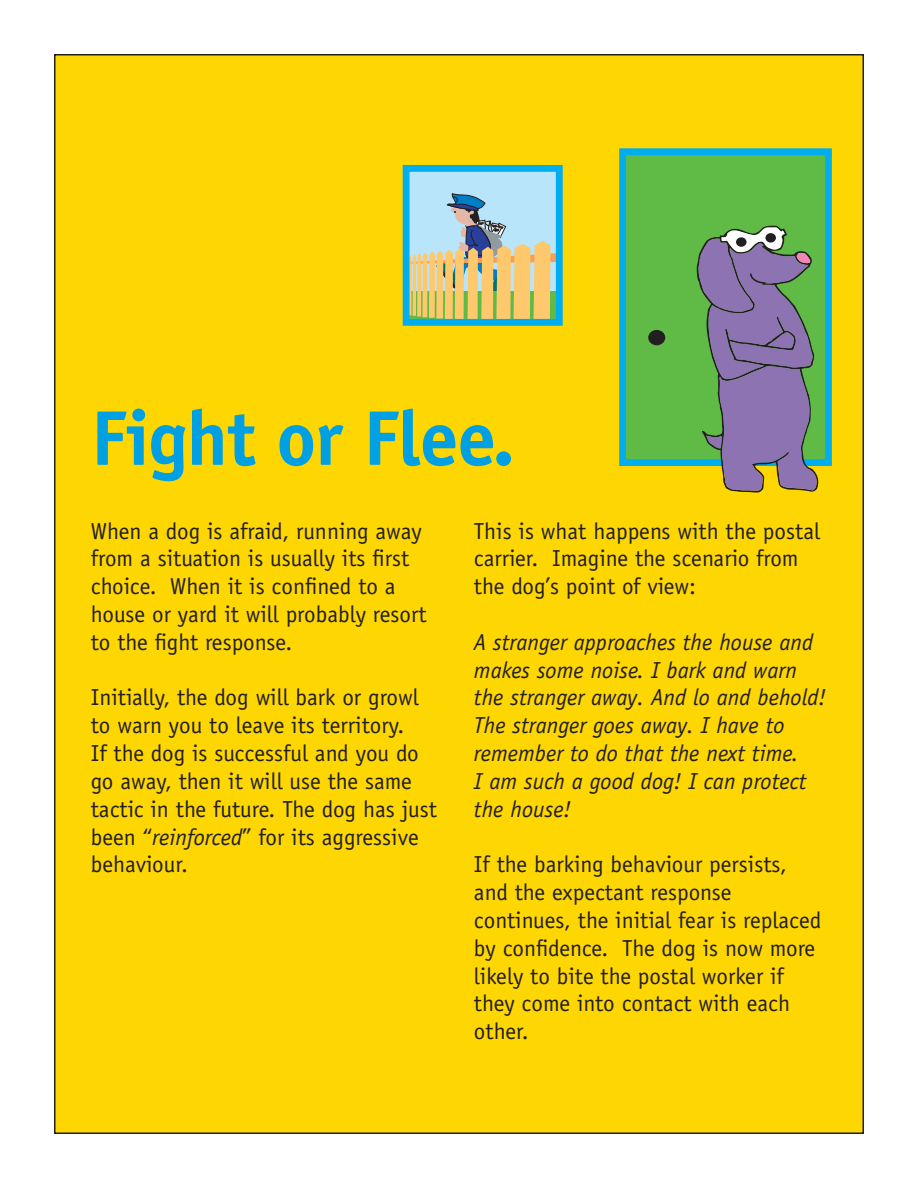
<style>
.page{position:relative;width:918px;height:1188px;background:#fff}
.page>*{position:absolute;margin:0;border:0;box-sizing:border-box;transform-origin:0 0}
.t1{font:700 77.7px "Officina Sans Std";letter-spacing:-.015em;color:#00a0e2}
.t2{font:23.25px/27.8px "Officina Sans Std";color:#231f20}
.t3{font:italic 23.25px/27.8px "Officina Sans Std";color:#231f20}
.s1{font-style:italic}
</style>
<div class="page">
<div style="left:54px;top:54px;width:810px;height:1080px;background:#fed702"></div>
<div style="left:623px;top:152px;width:205px;height:311px;background:#60bb46"></div>
<div style="left:619px;top:148px;width:213px;height:318px;border:7px solid #00aeef"></div>
<svg style="left:697px;top:226px;width:121px;height:267px"></svg>
<div style="left:736px;top:237px;width:11px;height:10px;background:#231f20;border-radius:50%"></div>
<div style="left:765px;top:233px;width:11px;height:10px;background:#231f20;border-radius:50%"></div>
<div style="left:648px;top:330px;width:17px;height:15px;background:#231f20;border-radius:50%"></div>
<div style="left:407px;top:168px;width:153px;height:135px;background:#b9e5fa"></div>
<svg style="left:411px;top:194px;width:144px;height:124px"></svg>
<div style="left:403px;top:165px;width:160px;height:161px;border:7px solid #00aeef"></div>
<p class="t1" style="left:91px;top:390px;width:426px">Fight or Flee.</p>
<p class="t2" style="left:91px;top:517px;width:337px">When a dog is afraid, running away from a situation is usually its first choice. When it is confined to a house or yard it will probably resort to the fight response.</p>
<p class="t2" style="left:91px;top:684px;width:348px">Initially, the dog will bark or growl to warn you to leave its territory.<br>If the dog is successful and you do go away, then it will use the same tactic in the future. The dog has just been “<span class="s1">reinforced</span>” for its aggressive behaviour.</p>
<p class="t2" style="left:474px;top:517px;width:348px">This is what happens with the postal carrier. Imagine the scenario from the dog’s point of view:</p>
<p class="t3" style="left:474px;top:628px;width:354px">A stranger approaches the house and makes some noise. I bark and warn the stranger away. And lo and behold!<br>The stranger goes away. I have to remember to do that the next time.<br>I am such a good dog! I can protect the house!</p>
<p class="t2" style="left:474px;top:851px;width:349px">If the barking behaviour persists, and the expectant response continues, the initial fear is replaced by confidence. The dog is now more likely to bite the postal worker if they come into contact with each other.</p>
</div>
